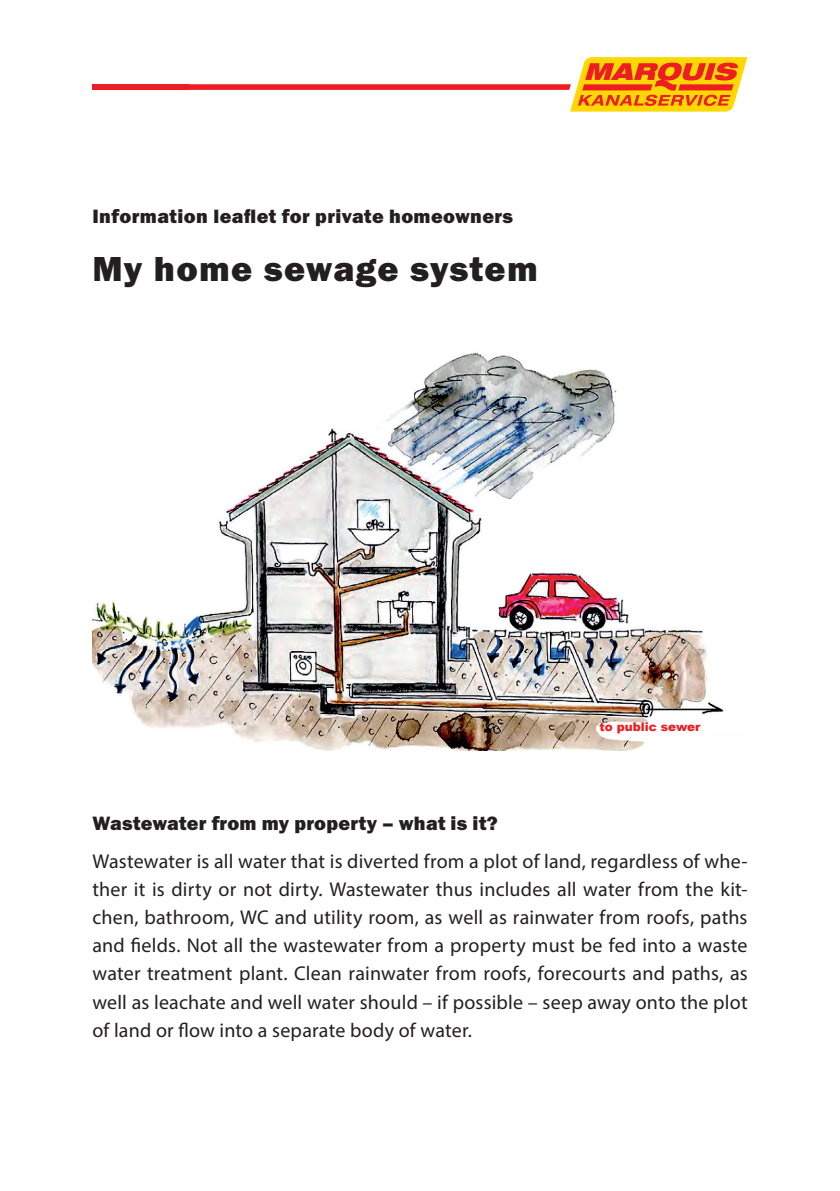
<style>
.page{position:relative;width:840px;height:1191px;background:#fff}
.page>*{position:absolute;margin:0;border:0;box-sizing:border-box;transform-origin:0 0}
.t1{font:36px "Franklin Gothic URW Hea";letter-spacing:.035em;color:#231f20}
.t2{font:20px/28px "Myriad Pro";letter-spacing:.01em;color:#231f20;text-align:justify}
.t3{font:20px "Franklin Gothic URW Hea";letter-spacing:.015em;color:#231f20}
.t4{font:900 12px "Arial";color:#ee1d23}
</style>
<div class="page">
<img style="left:92px;top:352px;width:632px;height:398px">
<svg style="left:189px;top:57px;width:558px;height:55px"></svg>
<div style="left:92px;top:84px;width:97px;height:6px;background:#ee1d23"></div>
<div style="left:599px;top:723px;width:148px;height:11px;background:#fff"></div>
<p class="t3" style="left:92px;top:203px;width:422px">Information leaflet for private homeowners</p>
<h1 class="t1" style="left:92px;top:246px;width:447px">My home sewage system</h1>
<p class="t3" style="left:92px;top:810px;width:407px">Wastewater from my property – what is it?</p>
<p class="t4" style="left:599px;top:718px;width:103px">to public sewer</p>
<p class="t2" style="left:92px;top:847px;width:656px">Wastewater is all water that is diverted from a plot of land, regardless of whe&shy;ther it is dirty or not dirty. Wastewater thus includes all water from the kit&shy;chen, bathroom, WC and utility room, as well as rainwater from roofs, paths and fields. Not all the wastewater from a property must be fed into a waste water treatment plant. Clean rainwater from roofs, forecourts and paths, as well as leachate and well water should – if possible – seep away onto the plot of land or flow into a separate body of water.</p>
</div>
